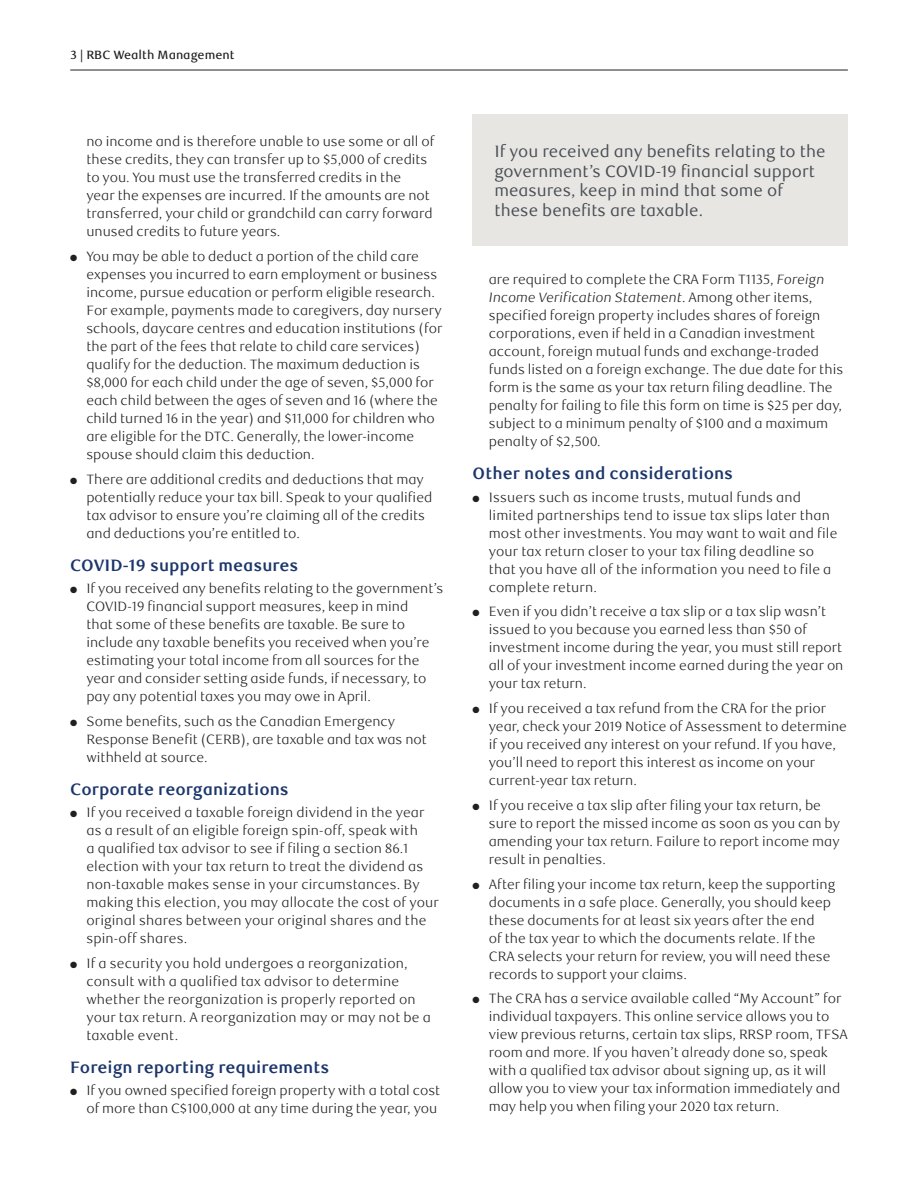
<style>
.page{position:relative;width:918px;height:1188px;background:#fff}
.page>*{position:absolute;margin:0;border:0;box-sizing:border-box;transform-origin:0 0}
.t1{font:16.5px/19.5px "RBC Text";color:#484e54}
.t2{font:700 16.5px "RBC Text";color:#1c366c}
.t3{font:300 13.5px/18px "RBC Text";color:#231f20}
.t4{font:500 12px "RBC Text";color:#231f20}
.s1{font-style:italic}
</style>
<div class="page">
<hr style="left:70px;top:70px;width:778px;height:1px;background:#231f20">
<div style="left:473px;top:114px;width:375px;height:132px;background:#e8e6e3"></div>
<p class="t4" style="left:71px;top:47px;width:165px">3 | RBC Wealth Management</p>
<p class="t3" style="left:86px;top:133px;width:349px">no income and is therefore unable to use some or all of these credits, they can transfer up to $5,000 of credits to you. You must use the transferred credits in the<br>year the expenses are incurred. If the amounts are not transferred, your child or grandchild can carry forward unused credits to future years.</p>
<p class="t3" style="left:86px;top:248px;width:358px;text-indent:-16px">● You may be able to deduct a portion of the child care expenses you incurred to earn employment or business income, pursue education or perform eligible research.<br>For example, payments made to caregivers, day nursery schools, daycare centres and education institutions (for the part of the fees that relate to child care services) qualify for the deduction. The maximum deduction is $8,000 for each child under the age of seven, $5,000 for each child between the ages of seven and 16 (where the child turned 16 in the year) and $11,000 for children who are eligible for the DTC. Generally, the lower-income spouse should claim this deduction.</p>
<p class="t3" style="left:86px;top:471px;width:347px;text-indent:-16px">● There are additional credits and deductions that may potentially reduce your tax bill. Speak to your qualified tax advisor to ensure you’re claiming all of the credits and deductions you’re entitled to.</p>
<p class="t2" style="left:70px;top:555px;width:230px">COVID-19 support measures</p>
<p class="t3" style="left:86px;top:580px;width:359px;text-indent:-16px">● If you received any benefits relating to the government’s COVID-19 financial support measures, keep in mind<br>that some of these benefits are taxable. Be sure to include any taxable benefits you received when you’re estimating your total income from all sources for the year and consider setting aside funds, if necessary, to pay any potential taxes you may owe in April.</p>
<p class="t3" style="left:86px;top:713px;width:342px;text-indent:-16px">● Some benefits, such as the Canadian Emergency<br>Response Benefit (CERB), are taxable and tax was not withheld at source.</p>
<p class="t2" style="left:70px;top:779px;width:220px">Corporate reorganizations</p>
<p class="t3" style="left:86px;top:804px;width:354px;text-indent:-16px">● If you received a taxable foreign dividend in the year as a result of an eligible foreign spin-off, speak with<br>a qualified tax advisor to see if filing a section 86.1 election with your tax return to treat the dividend as non-taxable makes sense in your circumstances. By making this election, you may allocate the cost of your original shares between your original shares and the spin-off shares.</p>
<p class="t3" style="left:86px;top:955px;width:346px;text-indent:-16px">● If a security you hold undergoes a reorganization, consult with a qualified tax advisor to determine whether the reorganization is properly reported on your tax return. A reorganization may or may not be a taxable event.</p>
<p class="t2" style="left:70px;top:1057px;width:260px">Foreign reporting requirements</p>
<p class="t3" style="left:70px;top:1082px;width:372px;text-align:right">● If you owned specified foreign property with a total cost of more than C$100,000 at any time during the year, you</p>
<p class="t1" style="left:494px;top:142px;width:333px">If you received any benefits relating to the government’s COVID-19 financial support measures, keep in mind that some of these benefits are taxable.</p>
<p class="t3" style="left:489px;top:271px;width:356px">are required to complete the CRA Form T1135, <span class="s1">Foreign Income Verification Statement</span>. Among other items, specified foreign property includes shares of foreign corporations, even if held in a Canadian investment account, foreign mutual funds and exchange-traded funds listed on a foreign exchange. The due date for this form is the same as your tax return filing deadline. The penalty for failing to file this form on time is $25 per day, subject to a minimum penalty of $100 and a maximum penalty of $2,500.</p>
<p class="t2" style="left:473px;top:464px;width:262px">Other notes and considerations</p>
<p class="t3" style="left:489px;top:488px;width:350px;text-indent:-16px">● Issuers such as income trusts, mutual funds and limited partnerships tend to issue tax slips later than most other investments. You may want to wait and file your tax return closer to your tax filing deadline so that you have all of the information you need to file a complete return.</p>
<p class="t3" style="left:489px;top:603px;width:356px;text-indent:-16px">● Even if you didn’t receive a tax slip or a tax slip wasn’t issued to you because you earned less than $50 of investment income during the year, you must still report all of your investment income earned during the year on your tax return.</p>
<p class="t3" style="left:489px;top:700px;width:360px;text-indent:-16px">● If you received a tax refund from the CRA for the prior year, check your 2019 Notice of Assessment to determine if you received any interest on your refund. If you have, you’ll need to report this interest as income on your current-year tax return.</p>
<p class="t3" style="left:489px;top:797px;width:353px;text-indent:-16px">● If you receive a tax slip after filing your tax return, be sure to report the missed income as soon as you can by amending your tax return. Failure to report income may result in penalties.</p>
<p class="t3" style="left:489px;top:875px;width:348px;text-indent:-16px">● After filing your income tax return, keep the supporting documents in a safe place. Generally, you should keep these documents for at least six years after the end<br>of the tax year to which the documents relate. If the CRA selects your return for review, you will need these records to support your claims.</p>
<p class="t3" style="left:489px;top:990px;width:360px;text-indent:-16px">● The CRA has a service available called “My Account” for individual taxpayers. This online service allows you to view previous returns, certain tax slips, RRSP room, TFSA room and more. If you haven’t already done so, speak with a qualified tax advisor about signing up, as it will allow you to view your tax information immediately and may help you when filing your 2020 tax return.</p>
</div>
